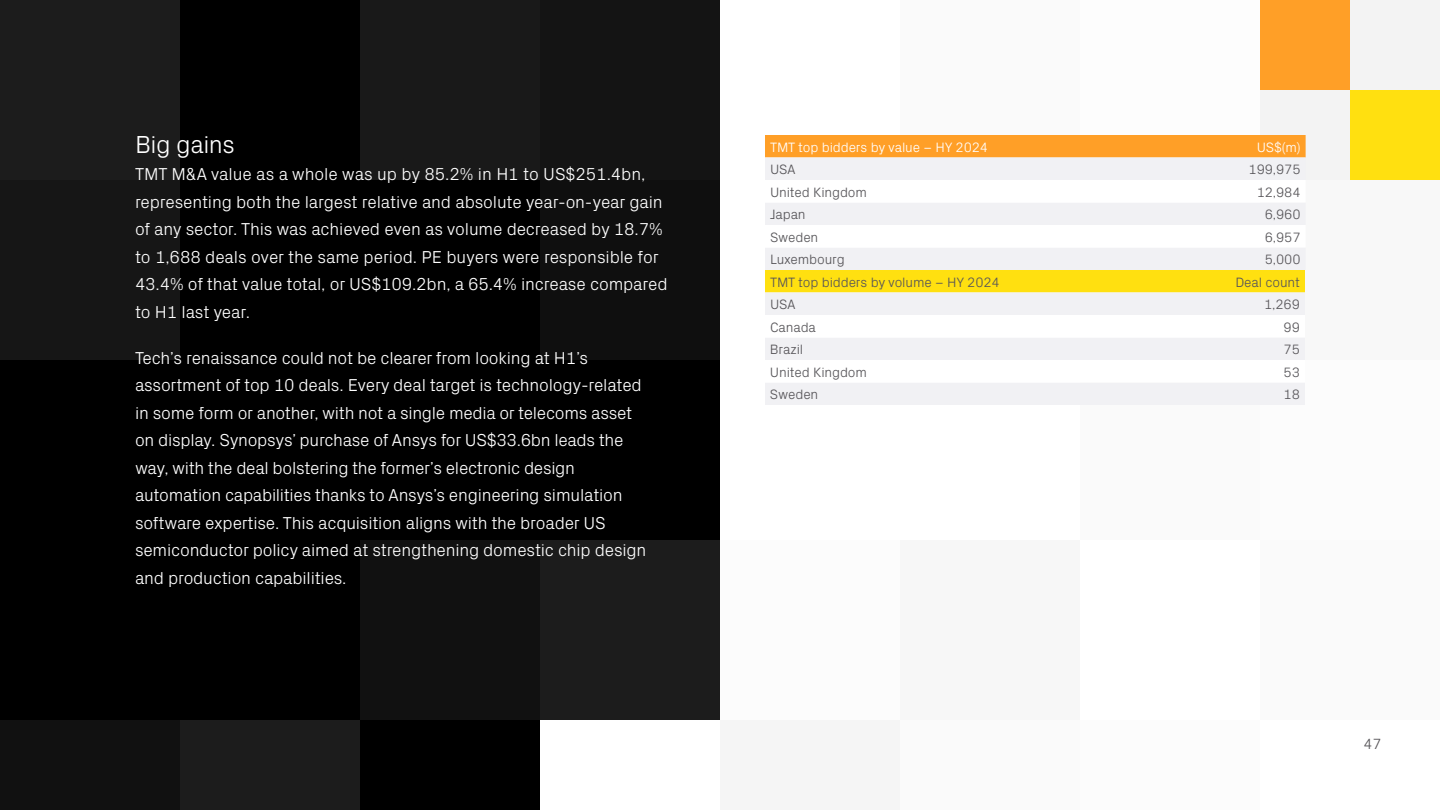
<style>
.page{position:relative;width:1440px;height:810px;background:#fff}
.page>*{position:absolute;margin:0;border:0;box-sizing:border-box;transform-origin:0 0}
._02_Subheads_White{font:300 25px "Px Grotesk";letter-spacing:-.02em;color:#fff}
._03_Body_Copy_White{font:300 17.5px/27.5px "Px Grotesk";letter-spacing:-.01em;color:#fff}
.t1{font:300 15px "Px Grotesk";color:#575559}
.Table_Top_5s_Gray_left_align{font:300 13.75px "Px Grotesk";letter-spacing:-.01em;color:#575559}
.Table_Top_5s_Gray_right_align{font:300 13.75px "Px Grotesk";letter-spacing:-.01em;color:#575559}
.Table_Top_5s_Gray_table_header{font:300 13.75px "Px Grotesk";letter-spacing:-.01em;color:#575559}
.Table_Top_5s_White_table_header{font:300 13.75px "Px Grotesk";letter-spacing:-.01em;color:#fff}
.Table_Top_5s_Gray_table_header_right_ali{font:300 13.75px "Px Grotesk";letter-spacing:-.01em;color:#575559}
.Table_Top_5s_White_table_header_right_al{font:300 13.75px "Px Grotesk";color:#fff}
</style>
<div class="page">
<div style="left:0;top:0;width:540px;height:720px;background:#000"></div>
<div style="left:540px;top:0;width:180px;height:180px;background:#141414"></div>
<div style="left:540px;top:180px;width:180px;height:180px;background:#0f0f0f"></div>
<div style="left:540px;top:360px;width:180px;height:180px;background:#000"></div>
<div style="left:540px;top:540px;width:180px;height:180px;background:#1c1c1c"></div>
<div style="left:360px;top:0;width:180px;height:180px;background:#191919"></div>
<div style="left:360px;top:540px;width:180px;height:180px;background:#111"></div>
<div style="left:360px;top:720px;width:180px;height:90px;background:#000"></div>
<div style="left:180px;top:540px;width:180px;height:180px;background:#000"></div>
<div style="left:180px;top:720px;width:180px;height:90px;background:#1c1c1c"></div>
<div style="left:0;top:0;width:180px;height:180px;background:#1c1c1c"></div>
<div style="left:0;top:180px;width:180px;height:180px;background:#161616"></div>
<div style="left:0;top:360px;width:180px;height:180px;background:#000"></div>
<div style="left:0;top:720px;width:180px;height:90px;background:#111"></div>
<div style="left:1260px;top:0;width:180px;height:180px;background:#f3f3f3"></div>
<div style="left:900px;top:540px;width:180px;height:180px;background:#f7f7f7"></div>
<div style="left:720px;top:720px;width:180px;height:90px;background:#f5f5f5"></div>
<div style="left:900px;top:0;width:180px;height:180px;background:#fafafa"></div>
<div style="left:900px;top:720px;width:180px;height:90px;background:#fafafa"></div>
<div style="left:1080px;top:360px;width:180px;height:180px;background:#fafafa"></div>
<div style="left:1260px;top:180px;width:180px;height:180px;background:#f8f8f8"></div>
<div style="left:1260px;top:540px;width:180px;height:180px;background:#fafafa"></div>
<div style="left:1260px;top:0;width:90px;height:90px;background:#ff9f27"></div>
<div style="left:1350px;top:90px;width:90px;height:90px;background:#ffe010"></div>
<div style="left:765px;top:135px;width:541px;height:23px;background:#ff9f27"></div>
<div style="left:765px;top:158px;width:495px;height:112px;background:#f1f1f4"></div>
<svg style="left:765px;top:180px;width:495px;height:68px"></svg>
<div style="left:765px;top:270px;width:540px;height:22px;background:#ffe010"></div>
<div style="left:765px;top:292px;width:540px;height:113px;background:#f1f1f4"></div>
<svg style="left:765px;top:315px;width:540px;height:67px"></svg>
<p class="_02_Subheads_White" style="left:135px;top:126px;width:101px">Big gains</p>
<p class="_03_Body_Copy_White" style="left:135px;top:159px;width:534px">TMT M&amp;A value as a whole was up by 85.2% in H1 to US$251.4bn, representing both the largest relative and absolute year-on-year gain of any sector. This was achieved even as volume decreased by 18.7% to 1,688 deals over the same period. PE buyers were responsible for 43.4% of that value total, or US$109.2bn, a 65.4% increase compared to H1 last year.</p>
<p class="_03_Body_Copy_White" style="left:135px;top:343px;width:513px">Tech’s renaissance could not be clearer from looking at H1’s assortment of top 10 deals. Every deal target is technology-related in some form or another, with not a single media or telecoms asset on display. Synopsys’ purchase of Ansys for US$33.6bn leads the way, with the deal bolstering the former’s electronic design automation capabilities thanks to Ansys’s engineering simulation software expertise. This acquisition aligns with the broader US semiconductor policy aimed at strengthening domestic chip design and production capabilities.</p>
<p class="Table_Top_5s_White_table_header" style="left:770px;top:137px;width:220px">TMT top bidders by value – HY 2024</p>
<p class="Table_Top_5s_White_table_header_right_al" style="left:1257px;top:137px;width:45px">US$(m)</p>
<p class="Table_Top_5s_Gray_left_align" style="left:770px;top:160px;width:27px">USA</p>
<p class="Table_Top_5s_Gray_right_align" style="left:1249px;top:160px;width:54px">199,975</p>
<p class="Table_Top_5s_Gray_left_align" style="left:770px;top:182px;width:99px">United Kingdom</p>
<p class="Table_Top_5s_Gray_right_align" style="left:1257px;top:182px;width:45px">12,984</p>
<p class="Table_Top_5s_Gray_left_align" style="left:770px;top:205px;width:37px">Japan</p>
<p class="Table_Top_5s_Gray_right_align" style="left:1265px;top:205px;width:37px">6,960</p>
<p class="Table_Top_5s_Gray_left_align" style="left:770px;top:227px;width:50px">Sweden</p>
<p class="Table_Top_5s_Gray_right_align" style="left:1265px;top:227px;width:37px">6,957</p>
<p class="Table_Top_5s_Gray_left_align" style="left:770px;top:250px;width:76px">Luxembourg</p>
<p class="Table_Top_5s_Gray_right_align" style="left:1265px;top:250px;width:37px">5,000</p>
<p class="Table_Top_5s_Gray_table_header" style="left:770px;top:272px;width:231px">TMT top bidders by volume – HY 2024</p>
<p class="Table_Top_5s_Gray_table_header_right_ali" style="left:1235px;top:272px;width:66px">Deal count</p>
<p class="Table_Top_5s_Gray_left_align" style="left:770px;top:295px;width:27px">USA</p>
<p class="Table_Top_5s_Gray_right_align" style="left:1264px;top:295px;width:37px">1,269</p>
<p class="Table_Top_5s_Gray_left_align" style="left:770px;top:317px;width:48px">Canada</p>
<p class="Table_Top_5s_Gray_right_align" style="left:1284px;top:317px;width:18px">99</p>
<p class="Table_Top_5s_Gray_left_align" style="left:770px;top:340px;width:35px">Brazil</p>
<p class="Table_Top_5s_Gray_right_align" style="left:1284px;top:340px;width:18px">75</p>
<p class="Table_Top_5s_Gray_left_align" style="left:770px;top:362px;width:99px">United Kingdom</p>
<p class="Table_Top_5s_Gray_right_align" style="left:1284px;top:362px;width:18px">53</p>
<p class="Table_Top_5s_Gray_left_align" style="left:770px;top:385px;width:50px">Sweden</p>
<p class="Table_Top_5s_Gray_right_align" style="left:1284px;top:385px;width:18px">18</p>
<p class="t1" style="left:1364px;top:733px;width:20px">47</p>
</div>
